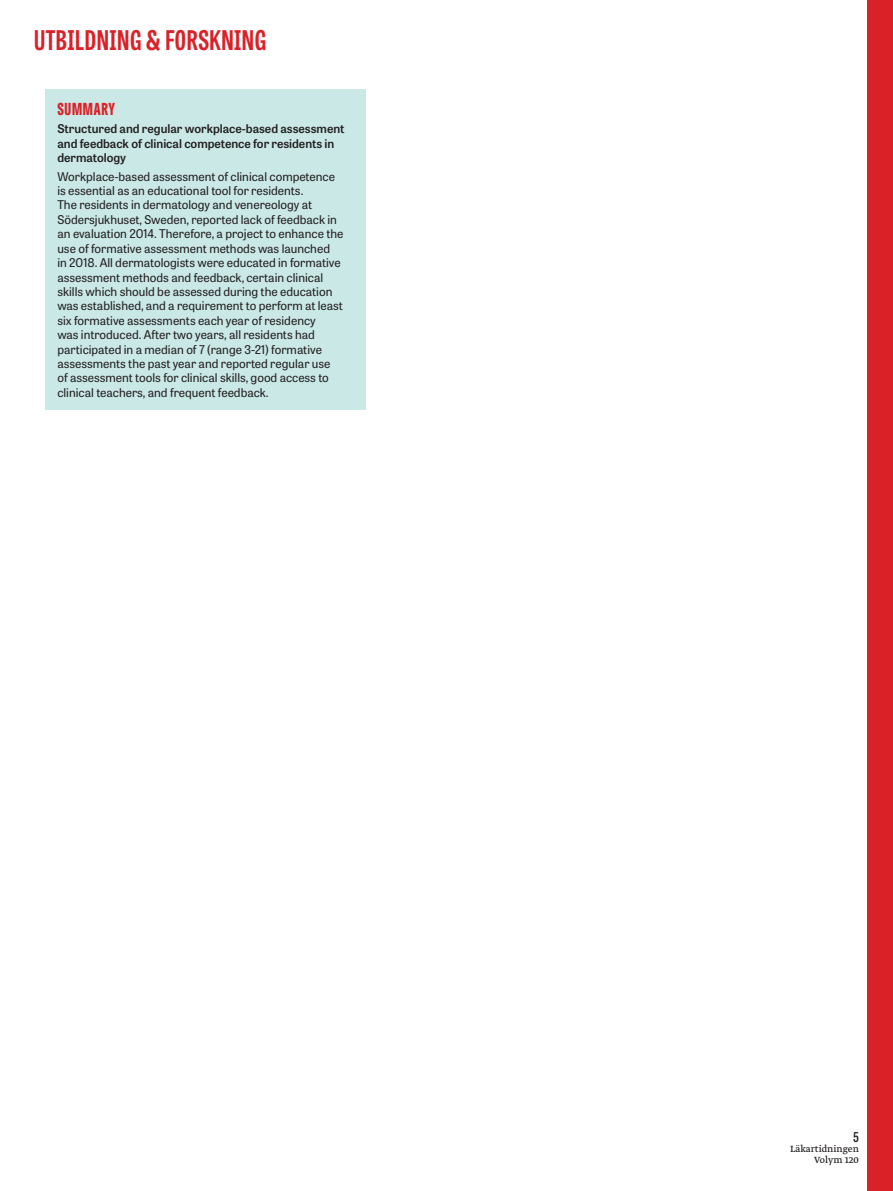
<style>
.page{position:relative;width:893px;height:1191px;background:#fff}
.page>*{position:absolute;margin:0;border:0;box-sizing:border-box;transform-origin:0 0}
.t1{font:700 27px "Tablet Gothic Compressed";letter-spacing:.02em;color:#da2128}
.Rubrik_fakta_röd{font:800 16.5px "Tablet Gothic Compressed";letter-spacing:.045em;color:#da2128}
.t2{font:600 13.5px "Tablet Gothic Condensed";color:#231f20}
.Summary{font:12px/14.4px "Tablet Gothic";color:#231f20}
.Summary-2{font:600 12px/14.4px "Tablet Gothic";color:#231f20}
.t3{font:10.5px/10.5px "Greta Text Pro";color:#231f20;text-align:right}
</style>
<div class="page">
<div style="left:867px;top:0;width:26px;height:1191px;background:#da2128"></div>
<div style="left:45px;top:89px;width:320px;height:320px;background:#c9e8e6"></div>
<h1 class="t1" style="left:34px;top:22px;width:234px">UTBILDNING &amp; FORSKNING</h1>
<p class="Rubrik_fakta_röd" style="left:57px;top:97px;width:59px">SUMMARY</p>
<p class="Summary-2" style="left:57px;top:121px;width:289px">Structured and regular workplace-based assessment and feedback of clinical competence for residents in dermatology</p>
<p class="Summary" style="left:57px;top:169px;width:288px">Workplace-based assessment of clinical competence is essential as an educational tool for residents.<br>The residents in dermatology and venereology at Södersjukhuset, Sweden, reported lack of feedback in an evaluation 2014. Therefore, a project to enhance the use of formative assessment methods was launched<br>in 2018. All dermatologists were educated in formative assessment methods and feedback, certain clinical skills which should be assessed during the education was established, and a requirement to perform at least six formative assessments each year of residency<br>was introduced. After two years, all residents had participated in a median of 7 (range 3-21) formative assessments the past year and reported regular use of assessment tools for clinical skills, good access to clinical teachers, and frequent feedback.</p>
<p class="t2" style="left:853px;top:1127px;width:7px">5</p>
<p class="t3" style="left:790px;top:1144px;width:70px">Läkartidningen<br>Volym 120</p>
</div>
